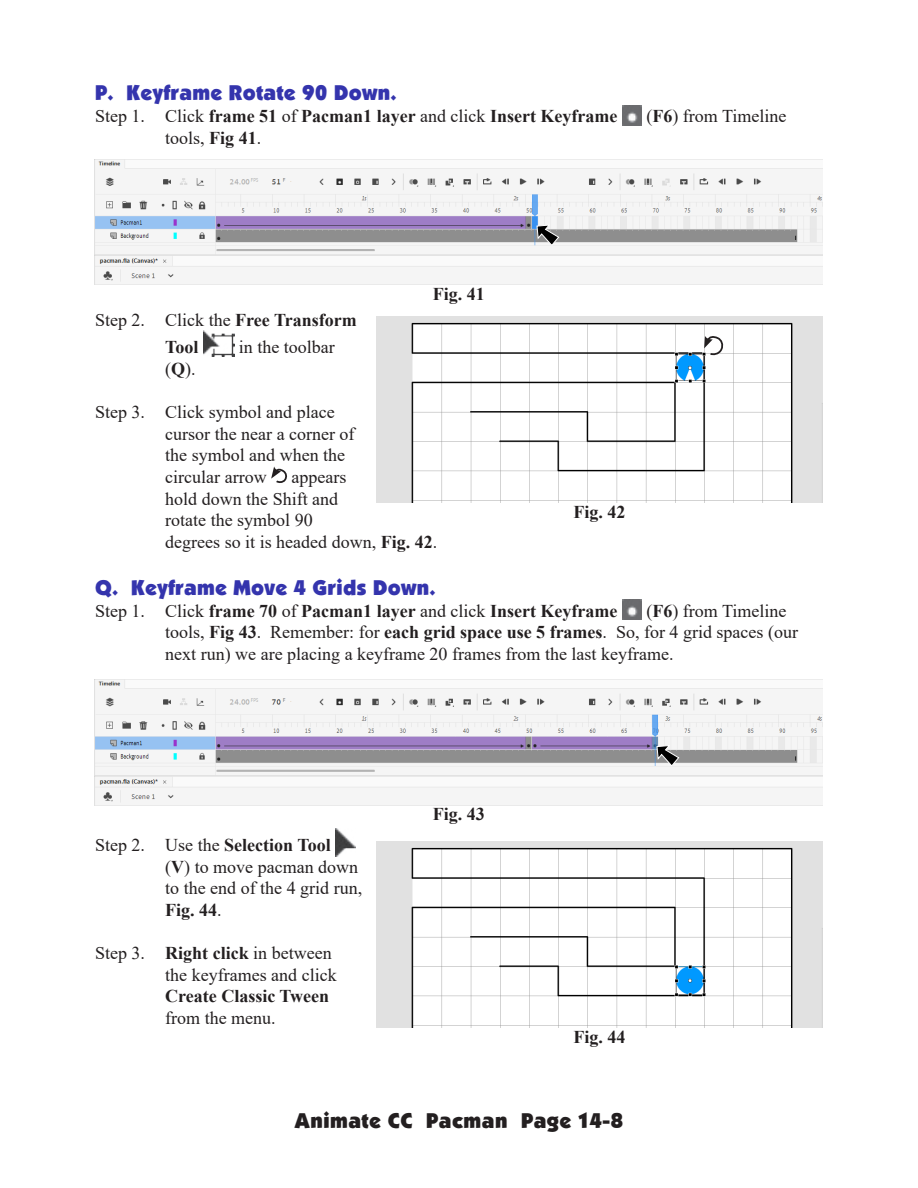
<style>
.page{position:relative;width:918px;height:1188px;background:#fff}
.page>*{position:absolute;margin:0;border:0;box-sizing:border-box;transform-origin:0 0}
.Subhead_1{font:21px "Boulder";letter-spacing:.015em;color:#3434ad}
.t1{font:21px "Boulder";letter-spacing:.025em;color:#231f20}
.Body_text{font:18px/21.6px "Times New Roman";color:#231f20}
.Body_text-2{font:700 18px/27px "Times New Roman";color:#231f20}
.Figure_Number{font:700 18px "Times New Roman";color:#231f20}
.s1{font-weight:400}
.s2{font-weight:700}
</style>
<div class="page">
<img style="left:622px;top:105px;width:20px;height:20px">
<img style="left:203px;top:330px;width:31px;height:26px">
<svg style="left:271px;top:466px;width:16px;height:17px"></svg>
<img style="left:622px;top:600px;width:20px;height:20px">
<img style="left:335px;top:829px;width:20px;height:28px">
<img style="left:376px;top:316px;width:447px;height:187px">
<img style="left:95px;top:159px;width:728px;height:126px">
<svg style="left:537px;top:225px;width:22px;height:21px"></svg>
<svg style="left:704px;top:336px;width:20px;height:21px"></svg>
<img style="left:95px;top:680px;width:728px;height:125px">
<svg style="left:657px;top:745px;width:22px;height:22px"></svg>
<img style="left:376px;top:842px;width:447px;height:186px">
<p class="Subhead_1" style="left:95px;top:81px;width:303px">P. Keyframe Rotate 90° Down.</p>
<p class="Body_text-2" style="left:95px;top:102px;width:524px"><span class="s1">Step 1. Click</span> frame 51 <span class="s1">of</span> Pacman1 layer <span class="s1">and click</span> Insert Keyframe</p>
<p class="Body_text" style="left:646px;top:105px;width:142px">(<span class="s2">F6</span>) from Timeline</p>
<p class="Body_text" style="left:165px;top:126px;width:98px">tools, <span class="s2">Fig 41</span>.</p>
<p class="Body_text-2" style="left:165px;top:306px;width:193px;text-indent:-70px"><span class="s1">Step 2. Click the</span> Free Transform<br>Tool</p>
<p class="Body_text" style="left:239px;top:336px;width:97px">in the toolbar</p>
<p class="Figure_Number" style="left:433px;top:281px;width:54px">Fig. 41</p>
<p class="Body_text" style="left:165px;top:358px;width:32px">(<span class="s2">Q</span>).</p>
<p class="Body_text" style="left:165px;top:401px;width:191px;text-indent:-70px">Step 3. Click symbol and place cursor the near a corner of the symbol and when the circular arrow</p>
<p class="Body_text" style="left:165px;top:466px;width:273px;text-indent:126px">appears<br>hold down the Shift and<br>rotate the symbol 90<br>degrees so it is headed down, <span class="s2">Fig. 42</span>.</p>
<p class="Subhead_1" style="left:95px;top:575px;width:342px">Q. Keyframe Move 4 Grids Down.</p>
<p class="Body_text-2" style="left:95px;top:596px;width:524px"><span class="s1">Step 1. Click</span> frame 70 <span class="s1">of</span> Pacman1 layer <span class="s1">and click</span> Insert Keyframe</p>
<p class="Figure_Number" style="left:574px;top:499px;width:54px">Fig. 42</p>
<p class="Body_text" style="left:165px;top:599px;width:634px;text-indent:481px">(<span class="s2">F6</span>) from Timeline tools, <span class="s2">Fig 43</span>. Remember: for <span class="s2">each grid space use 5 frames</span>. So, for 4 grid spaces (our next run) we are placing a keyframe 20 frames from the last keyframe.</p>
<p class="Body_text" style="left:165px;top:834px;width:198px;text-indent:-70px">Step 2. Use the <span class="s2">Selection Tool<br></span>(<span class="s2">V</span>) to move pacman down to the end of the 4 grid run,<br><span class="s2">Fig. 44</span>.</p>
<p class="Body_text" style="left:165px;top:942px;width:173px;text-indent:-70px">Step 3. <span class="s2">Right click</span> in between the keyframes and click<br><span class="s2">Create Classic Tween </span>from the menu.</p>
<p class="Figure_Number" style="left:433px;top:801px;width:54px">Fig. 43</p>
<p class="Figure_Number" style="left:574px;top:1024px;width:54px">Fig. 44</p>
<p class="t1" style="left:295px;top:1109px;width:330px">Animate CC Pacman Page 14-8</p>
</div>
